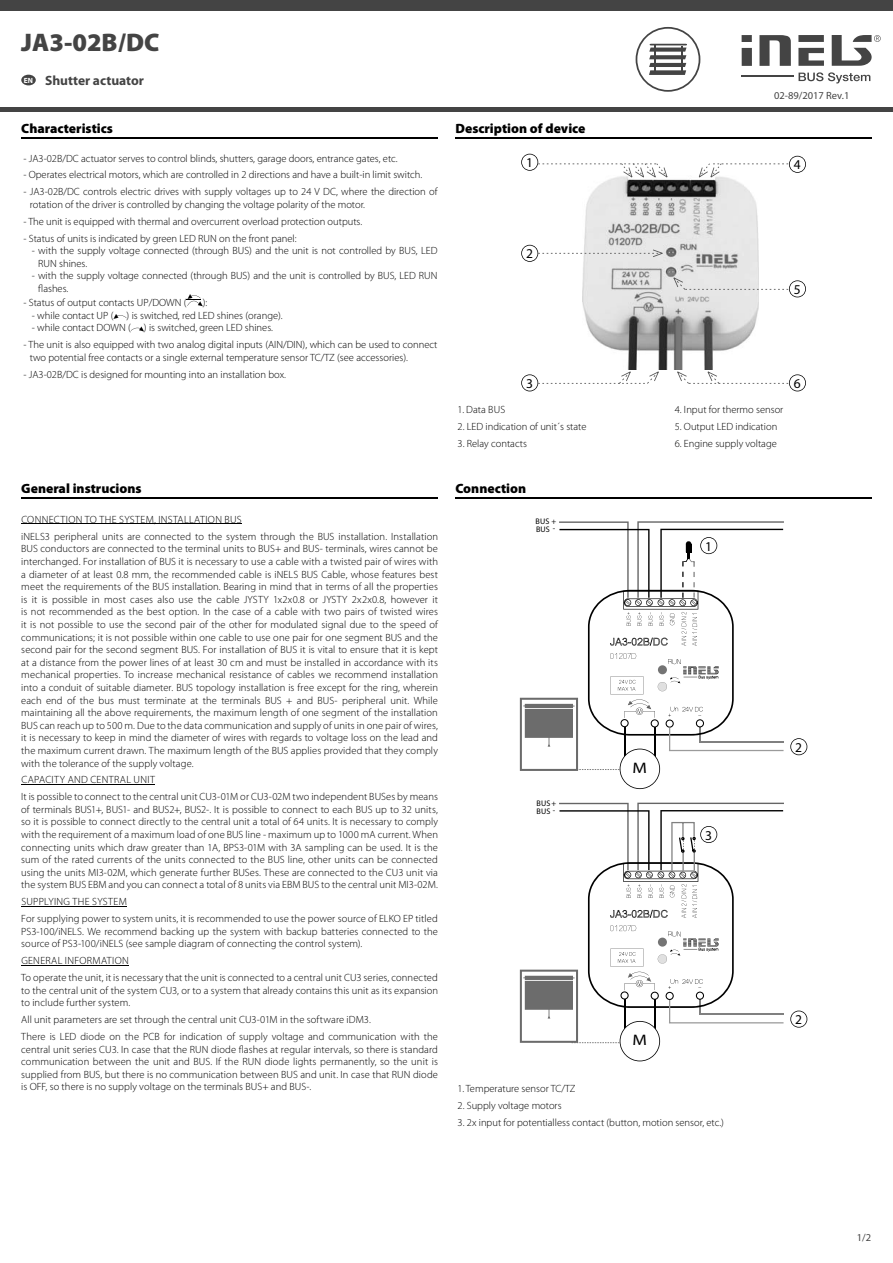
<style>
.page{position:relative;width:893px;height:1263px;background:#fff}
.page>*{position:absolute;margin:0;border:0;box-sizing:border-box;transform-origin:0 0}
.t1{font:900 25.5px "Myriad Pro";color:#444}
.t2{font:15.3px "Myriad Pro";color:#000;scale:1.18 1}
.t3{font:900 13.5px "Myriad Pro";color:#000}
.t4{font:700 13.5px "Myriad Pro";color:#444}
.t5{font:13.5px "Myriad Pro";color:#000}
.t6{font:300 10.5px/12.6px "Myriad Pro";color:#000}
.t7{font:10.5px "Myriad Pro";color:#444}
.t8{font:8.1px/7.9px "Myriad Pro";letter-spacing:.01em;color:#000}
</style>
<div class="page">
<div style="left:0;top:0;width:893px;height:11px;background:#444"></div>
<hr style="left:0;top:108px;width:893px;height:4px;background:#444">
<div style="left:21px;top:75px;width:15px;height:10px;background:#444;border-radius:50%"></div>
<div style="left:742px;top:48px;width:10px;height:18px;background:#444"></div>
<svg style="left:759px;top:35px;width:32px;height:31px"></svg>
<svg style="left:798px;top:48px;width:26px;height:18px"></svg>
<div style="left:798px;top:35px;width:26px;height:7px;background:#444"></div>
<div style="left:742px;top:35px;width:10px;height:7px;background:#444"></div>
<svg style="left:832px;top:35px;width:49px;height:31px"></svg>
<hr style="left:742px;top:76px;width:52px;height:1px;background:#444">
<svg style="left:799px;top:72px;width:71px;height:11px"></svg>
<svg style="left:636px;top:27px;width:64px;height:65px"></svg>
<hr style="left:654px;top:46px;width:2px;height:27px;background:#444">
<hr style="left:681px;top:46px;width:2px;height:27px;background:#444">
<hr style="left:21px;top:137px;width:416px;height:2px;background:#000">
<hr style="left:21px;top:498px;width:416px;height:1px;background:#000">
<hr style="left:455px;top:498px;width:417px;height:1px;background:#000">
<hr style="left:455px;top:137px;width:417px;height:2px;background:#000">
<svg style="left:790px;top:738px;width:17px;height:17px"></svg>
<svg style="left:520px;top:521px;width:264px;height:268px"></svg>
<svg style="left:790px;top:1010px;width:17px;height:17px"></svg>
<svg style="left:520px;top:803px;width:264px;height:258px"></svg>
<img style="left:582px;top:176px;width:176px;height:193px">
<svg style="left:521px;top:154px;width:146px;height:23px"></svg>
<svg style="left:521px;top:245px;width:141px;height:17px"></svg>
<svg style="left:521px;top:371px;width:138px;height:20px"></svg>
<svg style="left:699px;top:156px;width:107px;height:21px"></svg>
<svg style="left:677px;top:371px;width:129px;height:20px"></svg>
<svg style="left:673px;top:277px;width:133px;height:20px"></svg>
<svg style="left:187px;top:294px;width:16px;height:12px"></svg>
<svg style="left:114px;top:314px;width:13px;height:5px"></svg>
<svg style="left:131px;top:327px;width:13px;height:4px"></svg>
<hr style="left:21px;top:524px;width:221px;height:1px;background:#000">
<hr style="left:21px;top:784px;width:134px;height:1px;background:#000">
<hr style="left:21px;top:906px;width:106px;height:1px;background:#000">
<hr style="left:21px;top:965px;width:108px;height:1px;background:#000">
<h1 class="t1" style="left:21px;top:33px;width:140px">JA3-02B/DC</h1>
<p class="t4" style="left:24px;top:75px;width:122px"><sup>EN</sup> Shutter actuator</p>
<p class="t3" style="left:21px;top:124px;width:93px">Characteristics</p>
<p class="t6" style="left:23px;top:153px;width:376px">- JA3-02B/DC actuator serves to control blinds, shutters, garage doors, entrance gates, etc.</p>
<p class="t6" style="left:23px;top:170px;width:400px">- Operates electrical motors, which are controlled in 2 directions and have a built-in limit switch.</p>
<p class="t6" style="left:30px;top:187px;width:409px;text-indent:-6px">- JA3-02B/DC controls electric drives with supply voltages up to 24 V DC, where the direction of rotation of the driver is controlled by changing the voltage polarity of the motor.</p>
<p class="t6" style="left:23px;top:216px;width:340px">- The unit is equipped with thermal and overcurrent overload protection outputs.</p>
<p class="t6" style="left:23px;top:233px;width:275px">- Status of units is indicated by green LED RUN on the front panel:</p>
<p class="t6" style="left:38px;top:245px;width:401px;text-indent:-6px">- with the supply voltage connected (through BUS) and the unit is not controlled by BUS, LED<br>RUN shines.</p>
<p class="t6" style="left:38px;top:271px;width:401px;text-indent:-6px">- with the supply voltage connected (through BUS) and the unit is controlled by BUS, LED RUN flashes.</p>
<p class="t6" style="left:23px;top:297px;width:165px">- Status of output contacts UP/DOWN (</p>
<p class="t6" style="left:203px;top:297px;width:6px">):</p>
<p class="t6" style="left:32px;top:310px;width:252px">- while contact UP ( ) is switched, red LED shines (orange).</p>
<p class="t6" style="left:32px;top:323px;width:243px">- while contact DOWN ( ) is switched, green LED shines.</p>
<p class="t6" style="left:30px;top:340px;width:409px;text-indent:-6px">- The unit is also equipped with two analog digital inputs (AIN/DIN), which can be used to connect two potential free contacts or a single external temperature sensor TC/TZ (see accessories).</p>
<p class="t6" style="left:23px;top:369px;width:264px">- JA3-02B/DC is designed for mounting into an installation box.</p>
<p class="t3" style="left:21px;top:483px;width:122px">General instrucions</p>
<p class="t6" style="left:21px;top:512px;width:418px;line-height:16.8px">CONNECTION TO THE SYSTEM, INSTALLATION BUS<br>iNELS3 peripheral units are connected to the system through the BUS installation. Installation</p>
<p class="t6" style="left:21px;top:543px;width:418px;text-align:justify">BUS conductors are connected to the terminal units to BUS+ and BUS- terminals, wires cannot be interchanged. For installation of BUS it is necessary to use a cable with a twisted pair of wires with a diameter of at least 0.8 mm, the recommended cable is iNELS BUS Cable, whose features best meet the requirements of the BUS installation. Bearing in mind that in terms of all the properties is it is possible in most cases also use the cable JYSTY 1x2x0.8 or JYSTY 2x2x0.8, however it is not recommended as the best option. In the case of a cable with two pairs of twisted wires it is not possible to use the second pair of the other for modulated signal due to the speed of communications; it is not possible within one cable to use one pair for one segment BUS and the second pair for the second segment BUS. For installation of BUS it is vital to ensure that it is kept at a distance from the power lines of at least 30 cm and must be installed in accordance with its mechanical properties. To increase mechanical resistance of cables we recommend installation into a conduit of suitable diameter. BUS topology installation is free except for the ring, wherein each end of the bus must terminate at the terminals BUS + and BUS- peripheral unit. While maintaining all the above requirements, the maximum length of one segment of the installation BUS can reach up to 500 m. Due to the data communication and supply of units in one pair of wires, it is necessary to keep in mind the diameter of wires with regards to voltage loss on the lead and the maximum current drawn. The maximum length of the BUS applies provided that they comply with the tolerance of the supply voltage.</p>
<p class="t6" style="left:21px;top:772px;width:418px;line-height:16.8px">CAPACITY AND CENTRAL UNIT<br>It is possible to connect to the central unit CU3-01M or CU3-02M two independent BUSes by means</p>
<p class="t6" style="left:21px;top:804px;width:418px;text-align:justify">of terminals BUS1+, BUS1- and BUS2+, BUS2-. It is possible to connect to each BUS up to 32 units, so it is possible to connect directly to the central unit a total of 64 units. It is necessary to comply with the requirement of a maximum load of one BUS line - maximum up to 1000 mA current. When connecting units which draw greater than 1A, BPS3-01M with 3A sampling can be used. It is the sum of the rated currents of the units connected to the BUS line, other units can be connected using the units MI3-02M, which generate further BUSes. These are connected to the CU3 unit via the system BUS EBM and you can connect a total of 8 units via EBM BUS to the central unit MI3-02M.</p>
<p class="t6" style="left:21px;top:894px;width:418px;line-height:16.8px">SUPPLYING THE SYSTEM<br>For supplying power to system units, it is recommended to use the power source of ELKO EP titled</p>
<p class="t6" style="left:21px;top:926px;width:418px">PS3-100/iNELS. We recommend backing up the system with backup batteries connected to the source of PS3-100/iNELS (see sample diagram of connecting the control system).</p>
<p class="t6" style="left:21px;top:953px;width:418px;line-height:16.8px">GENERAL INFORMATION<br>To operate the unit, it is necessary that the unit is connected to a central unit CU3 series, connected</p>
<p class="t6" style="left:21px;top:985px;width:418px">to the central unit of the system CU3, or to a system that already contains this unit as its expansion to include further system.</p>
<p class="t6" style="left:21px;top:1012px;width:418px;line-height:16.8px">All unit parameters are set through the central unit CU3-01M in the software iDM3.<br>There is LED diode on the PCB for indication of supply voltage and communication with the</p>
<p class="t6" style="left:21px;top:1044px;width:418px;text-align:justify">central unit series CU3. In case that the RUN diode flashes at regular intervals, so there is standard communication between the unit and BUS. If the RUN diode lights permanently, so the unit is supplied from BUS, but there is no communication between BUS and unit. In case that RUN diode is OFF, so there is no supply voltage on the terminals BUS+ and BUS-.</p>
<p class="t3" style="left:455px;top:124px;width:131px">Description of device</p>
<p class="t5" style="left:526px;top:158px;width:8px">1</p>
<p class="t5" style="left:526px;top:249px;width:8px">2</p>
<p class="t5" style="left:526px;top:378px;width:8px">3</p>
<p class="t6" style="left:458px;top:404px;width:49px">1. Data BUS</p>
<p class="t6" style="left:458px;top:421px;width:130px">2. LED indication of unit´s state</p>
<p class="t6" style="left:458px;top:438px;width:71px">3. Relay contacts</p>
<p class="t3" style="left:455px;top:483px;width:72px">Connection</p>
<p class="t8" style="left:536px;top:518px;width:22px">BUS +<br>BUS -</p>
<p class="t7" style="left:774px;top:91px;width:77px">02-89/2017 Rev.1</p>
<p class="t5" style="left:794px;top:160px;width:8px">4</p>
<p class="t5" style="left:794px;top:284px;width:8px">5</p>
<p class="t6" style="left:675px;top:404px;width:110px">4. Input for thermo sensor</p>
<p class="t6" style="left:675px;top:421px;width:104px">5. Output LED indication</p>
<p class="t6" style="left:675px;top:438px;width:104px">6. Engine supply voltage</p>
<p class="t5" style="left:794px;top:378px;width:8px">6</p>
<p class="t5" style="left:705px;top:541px;width:8px">1</p>
<p class="t8" style="left:537px;top:800px;width:21px">BUS+<br>BUS -</p>
<h2 class="t2" style="left:633px;top:762px;width:14px">M</h2>
<p class="t5" style="left:705px;top:830px;width:8px">3</p>
<h2 class="t2" style="left:633px;top:1034px;width:14px">M</h2>
<p class="t5" style="left:795px;top:742px;width:8px">2</p>
<p class="t5" style="left:795px;top:1014px;width:8px">2</p>
<p class="t6" style="left:458px;top:1083px;width:119px">1. Temperature sensor TC/TZ</p>
<p class="t6" style="left:458px;top:1100px;width:105px">2. Supply voltage motors</p>
<p class="t6" style="left:458px;top:1117px;width:268px">3. 2x input for potentialless contact (button, motion sensor, etc.)</p>
<p class="t7" style="left:857px;top:1233px;width:16px">1/2</p>
</div>
